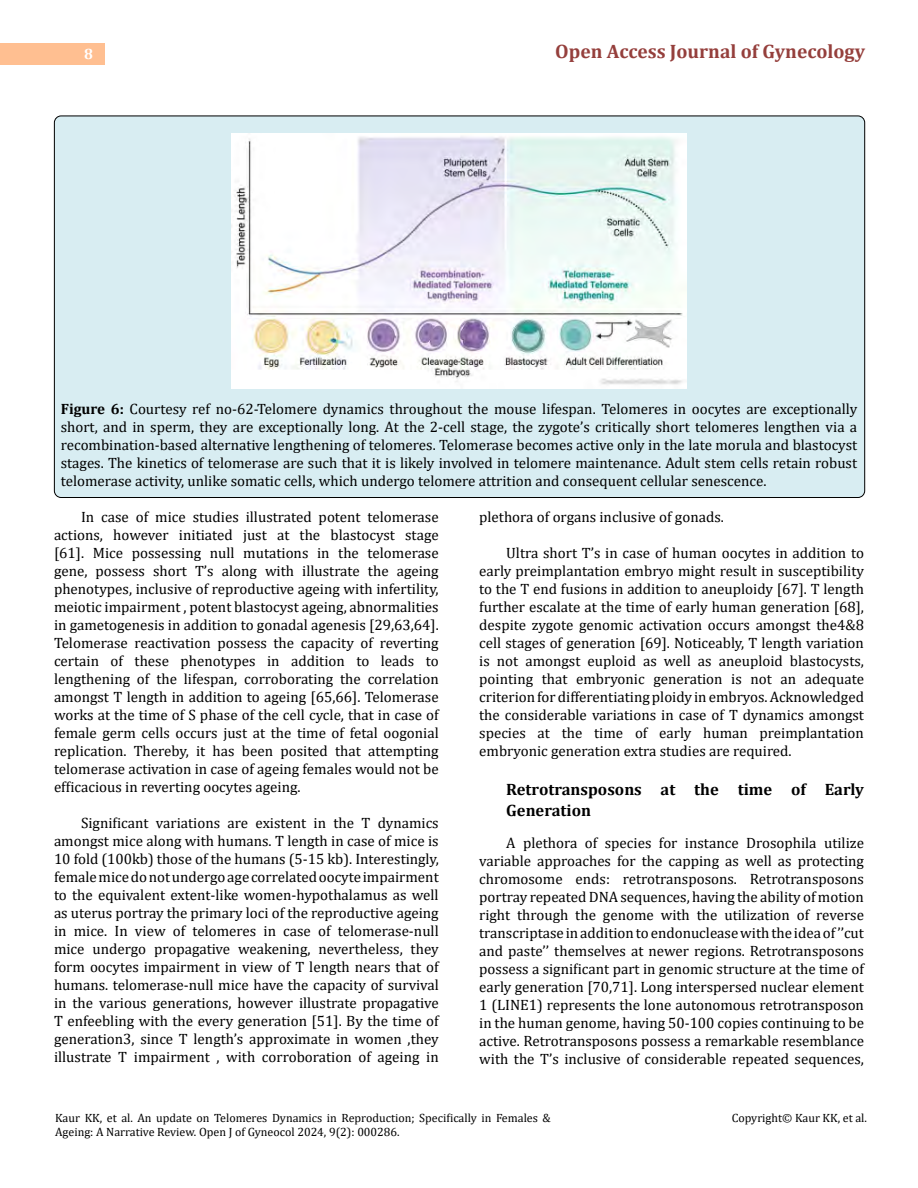
<style>
.page{position:relative;width:918px;height:1188px;background:#fff}
.page>*{position:absolute;margin:0;border:0;box-sizing:border-box;transform-origin:0 0}
.t1{font:700 19.5px "Cambria";color:#953f3c}
.t2{font:700 16.5px/21px "Cambria";color:#000}
.t3{font:15px/18px "Cambria";color:#000;text-align:justify}
.t4{font:700 15px "Cambria";color:#fff}
.t5{font:12px/14.2px "Cambria";color:#000}
.s1{font-weight:700}
</style>
<div class="page">
<div style="left:0;top:43px;width:105px;height:21px;background:#ffbf91"></div>
<div style="left:54px;top:116px;width:811px;height:382px;background:#d8edf2;border-radius:7px"></div>
<img style="left:231px;top:134px;width:456px;height:255px">
<p class="t4" style="left:84px;top:44px;width:10px">8</p>
<h1 class="t1" style="left:555px;top:38px;width:311px">Open Access Journal of Gynecology</h1>
<p class="t3" style="left:61px;top:400px;width:798px"><span class="s1">Figure 6:</span> Courtesy ref no-62-Telomere dynamics throughout the mouse lifespan. Telomeres in oocytes are exceptionally short, and in sperm, they are exceptionally long. At the 2-cell stage, the zygote’s critically short telomeres lengthen via a recombination-based alternative lengthening of telomeres. Telomerase becomes active only in the late morula and blastocyst stages. The kinetics of telomerase are such that it is likely involved in telomere maintenance. Adult stem cells retain robust telomerase activity, unlike somatic cells, which undergo telomere attrition and consequent cellular senescence.</p>
<p class="t3" style="left:54px;top:508px;width:386px;text-indent:27px">In case of mice studies illustrated potent telomerase actions, however initiated just at the blastocyst stage [61]. Mice possessing null mutations in the telomerase gene, possess short T’s along with illustrate the ageing phenotypes, inclusive of reproductive ageing with infertility, meiotic impairment , potent blastocyst ageing, abnormalities in gametogenesis in addition to gonadal agenesis [29,63,64].<br>Telomerase reactivation possess the capacity of reverting certain of these phenotypes in addition to leads to lengthening of the lifespan, corroborating the correlation amongst T length in addition to ageing [65,66]. Telomerase works at the time of S phase of the cell cycle, that in case of female germ cells occurs just at the time of fetal oogonial replication. Thereby, it has been posited that attempting telomerase activation in case of ageing females would not be efficacious in reverting oocytes ageing.</p>
<p class="t3" style="left:54px;top:814px;width:386px;text-indent:27px">Significant variations are existent in the T dynamics amongst mice along with humans. T length in case of mice is 10 fold (100kb) those of the humans (5-15 kb). Interestingly, female mice do not undergo age correlated oocyte impairment to the equivalent extent-like women-hypothalamus as well as uterus portray the primary loci of the reproductive ageing in mice. In view of telomeres in case of telomerase-null mice undergo propagative weakening, nevertheless, they form oocytes impairment in view of T length nears that of humans. telomerase-null mice have the capacity of survival in the various generations, however illustrate propagative T enfeebling with the every generation [51]. By the time of generation3, since T length’s approximate in women ,they illustrate T impairment , with corroboration of ageing in</p>
<p class="t3" style="left:479px;top:508px;width:246px">plethora of organs inclusive of gonads.</p>
<p class="t3" style="left:479px;top:544px;width:386px;text-indent:27px">Ultra short T’s in case of human oocytes in addition to early preimplantation embryo might result in susceptibility to the T end fusions in addition to aneuploidy [67]. T length further escalate at the time of early human generation [68], despite zygote genomic activation occurs amongst the4&amp;8 cell stages of generation [69]. Noticeably, T length variation is not amongst euploid as well as aneuploid blastocysts, pointing that embryonic generation is not an adequate criterion for differentiating ploidy in embryos. Acknowledged the considerable variations in case of T dynamics amongst species at the time of early human preimplantation embryonic generation extra studies are required.</p>
<p class="t2" style="left:506px;top:779px;width:359px">Retrotransposons at the time of Early<br>Generation</p>
<p class="t3" style="left:479px;top:834px;width:386px;text-indent:27px">A plethora of species for instance Drosophila utilize variable approaches for the capping as well as protecting chromosome ends: retrotransposons. Retrotransposons portray repeated DNA sequences, having the ability of motion right through the genome with the utilization of reverse transcriptase in addition to endonuclease with the idea of ’’cut and paste’’ themselves at newer regions. Retrotransposons possess a significant part in genomic structure at the time of early generation [70,71]. Long interspersed nuclear element 1 (LINE1) represents the lone autonomous retrotransposon in the human genome, having 50-100 copies continuing to be active. Retrotransposons possess a remarkable resemblance with the T’s inclusive of considerable repeated sequences,</p>
<p class="t5" style="left:55px;top:1111px;width:497px">Kaur KK, et al. An update on Telomeres Dynamics in Reproduction; Specifically in Females &amp;<br>Ageing: A Narrative Review. Open J of Gyneocol 2024, 9(2): 000286.</p>
<p class="t5" style="left:732px;top:1111px;width:137px">Copyright© Kaur KK, et al.</p>
</div>
